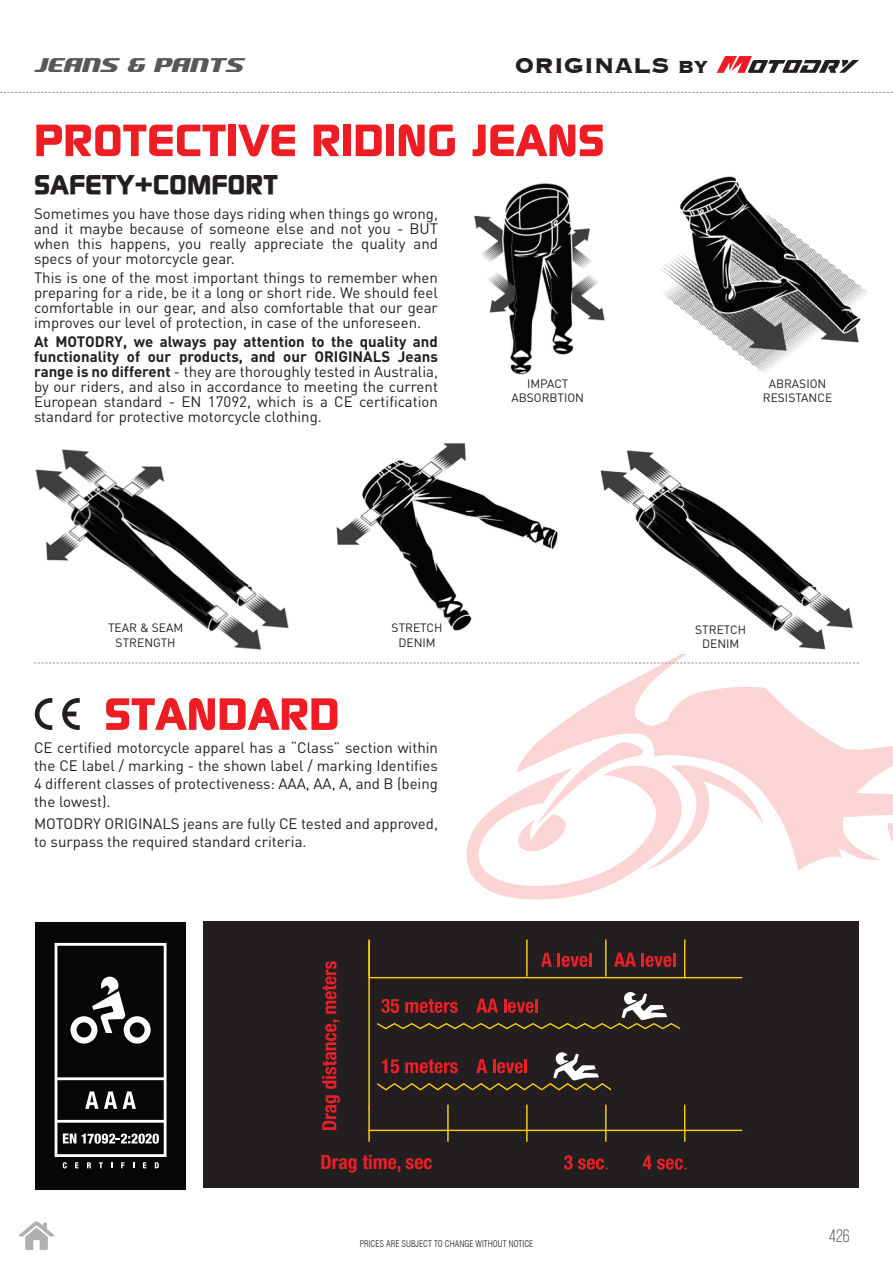
<style>
.page{position:relative;width:893px;height:1263px;background:#fff}
.page>*{position:absolute;margin:0;border:0;box-sizing:border-box;transform-origin:0 0}
.t1{font:700 45px "Continuum";color:#ee1d23;scale:1.14 1}
.t2{font:800 27.6px "Copperplate Gothic BT";color:#231f20}
.t3{font:700 27px "Continuum";color:#231f20;scale:1.14 1}
.t4{font:italic 700 24px "SF Quartzite";color:#57585a}
.t5{font:700 condensed 19.65px "Helvetica Neue LT Pro";color:#ed1f26}
.t6{font:18px "Bebas Neue";color:#57585a}
.t7{font:15px/15px "DINOT";color:#231f20;text-align:justify}
.t8{font:12px/14.4px "DINOT";color:#231f20;text-align:center}
.t9{font:300 condensed 9px "Swiss 721 BT";color:#231f20}
.s1{font-weight:700}
</style>
<div class="page">
<svg style="left:0;top:92px;width:893px;height:1px"></svg>
<svg style="left:717px;top:56px;width:142px;height:17px"></svg>
<img style="left:18px;top:1221px;width:36px;height:29px">
<svg style="left:516px;top:654px;width:377px;height:216px"></svg>
<svg style="left:466px;top:740px;width:297px;height:160px"></svg>
<svg style="left:886px;top:766px;width:7px;height:104px"></svg>
<div style="left:35px;top:922px;width:151px;height:267px;background:#070706"></div>
<div style="left:55px;top:943px;width:112px;height:214px;border:3px solid #fff"></div>
<hr style="left:57px;top:1077px;width:107px;height:3px;background:#fff">
<hr style="left:57px;top:1120px;width:107px;height:3px;background:#fff">
<svg style="left:63px;top:1162px;width:4px;height:6px"></svg>
<svg style="left:75px;top:1162px;width:4px;height:6px"></svg>
<svg style="left:87px;top:1162px;width:4px;height:6px"></svg>
<svg style="left:99px;top:1162px;width:4px;height:6px"></svg>
<svg style="left:121px;top:1162px;width:4px;height:6px"></svg>
<svg style="left:143px;top:1162px;width:3px;height:6px"></svg>
<svg style="left:155px;top:1162px;width:4px;height:6px"></svg>
<svg style="left:63px;top:1133px;width:13px;height:10px"></svg>
<svg style="left:82px;top:1133px;width:77px;height:11px"></svg>
<svg style="left:71px;top:976px;width:80px;height:67px"></svg>
<svg style="left:85px;top:1091px;width:32px;height:18px"></svg>
<svg style="left:123px;top:1091px;width:13px;height:18px"></svg>
<svg style="left:35px;top:698px;width:17px;height:32px"></svg>
<svg style="left:62px;top:698px;width:18px;height:32px"></svg>
<div style="left:203px;top:921px;width:656px;height:267px;background:#231f20"></div>
<hr style="left:368px;top:1108px;width:2px;height:33px;background:#fcd10d">
<hr style="left:368px;top:941px;width:2px;height:166px;background:#fcd10d">
<svg style="left:541px;top:953px;width:11px;height:14px"></svg>
<svg style="left:558px;top:953px;width:30px;height:14px"></svg>
<hr style="left:589px;top:953px;width:3px;height:14px;background:#ed1f26">
<svg style="left:614px;top:953px;width:22px;height:14px"></svg>
<hr style="left:641px;top:953px;width:3px;height:14px;background:#ed1f26">
<svg style="left:646px;top:956px;width:25px;height:11px"></svg>
<hr style="left:673px;top:953px;width:3px;height:14px;background:#ed1f26">
<svg style="left:377px;top:1052px;width:235px;height:39px"></svg>
<svg style="left:377px;top:992px;width:304px;height:38px"></svg>
<hr style="left:369px;top:1130px;width:372px;height:1px;background:#fcd10d">
<svg style="left:322px;top:1095px;width:18px;height:35px"></svg>
<svg style="left:322px;top:1020px;width:17px;height:69px"></svg>
<svg style="left:323px;top:961px;width:14px;height:53px"></svg>
<hr style="left:369px;top:977px;width:372px;height:1px;background:#fcd10d">
<hr style="left:368px;top:940px;width:2px;height:36px;background:#fcd10d">
<hr style="left:447px;top:1105px;width:2px;height:36px;background:#fcd10d">
<hr style="left:526px;top:1105px;width:2px;height:36px;background:#fcd10d">
<hr style="left:605px;top:940px;width:1px;height:36px;background:#fcd10d">
<hr style="left:526px;top:940px;width:2px;height:36px;background:#fcd10d">
<hr style="left:605px;top:1105px;width:1px;height:36px;background:#fcd10d">
<hr style="left:684px;top:1105px;width:1px;height:36px;background:#fcd10d">
<hr style="left:684px;top:940px;width:1px;height:37px;background:#fcd10d">
<svg style="left:564px;top:1155px;width:44px;height:14px"></svg>
<svg style="left:643px;top:1155px;width:44px;height:14px"></svg>
<img style="left:35px;top:449px;width:254px;height:201px">
<img style="left:600px;top:450px;width:253px;height:200px">
<img style="left:474px;top:183px;width:131px;height:192px">
<img style="left:660px;top:176px;width:208px;height:197px">
<img style="left:336px;top:443px;width:222px;height:188px">
<svg style="left:34px;top:663px;width:825px;height:1px"></svg>
<h3 class="t4" style="left:34px;top:54px;width:210px">JEANS &amp; PANTS</h3>
<h2 class="t2" style="left:515px;top:50px;width:194px">ORIGINALS by</h2>
<h1 class="t1" style="left:34px;top:110px;width:502px">PROTECTIVE RIDING JEANS</h1>
<h3 class="t3" style="left:34px;top:167px;width:215px">SAFETY+COMFORT</h3>
<p class="t7" style="left:34px;top:205px;width:405px">Sometimes you have those days riding when things go wrong, and it maybe because of someone else and not you - BUT when this happens, you really appreciate the quality and specs of your motorcycle gear.</p>
<p class="t7" style="left:34px;top:269px;width:405px">This is one of the most important things to remember when preparing for a ride, be it a long or short ride. We should feel comfortable in our gear, and also comfortable that our gear improves our level of protection, in case of the unforeseen.</p>
<p class="t7" style="left:34px;top:334px;width:405px"><span class="s1">At MOTODRY, we always pay attention to the quality and functionality of our products, and our ORIGINALS Jeans range is no different</span> - they are thoroughly tested in Australia, by our riders, and also in accordance to meeting the current European standard - EN 17092, which is a CE certification standard for protective motorcycle clothing.</p>
<p class="t8" style="left:511px;top:376px;width:74px">IMPACT<br>ABSORBTION</p>
<p class="t8" style="left:763px;top:376px;width:71px">ABRASION<br>RESISTANCE</p>
<p class="t8" style="left:108px;top:620px;width:77px">TEAR &amp; SEAM<br>STRENGTH</p>
<p class="t8" style="left:695px;top:622px;width:53px">STRETCH<br>DENIM</p>
<p class="t8" style="left:392px;top:620px;width:53px">STRETCH<br>DENIM</p>
<h1 class="t1" style="left:104px;top:684px;width:208px">STANDARD</h1>
<p class="t7" style="left:34px;top:738px;width:405px;line-height:18px">CE certified motorcycle apparel has a “Class” section within the CE label / marking - the shown label / marking Identifies 4 different classes of protectiveness: AAA, AA, A, and B (being the lowest).</p>
<p class="t7" style="left:34px;top:814px;width:405px;line-height:18px">MOTODRY ORIGINALS jeans are fully CE tested and approved, to surpass the required standard criteria.</p>
<h3 class="t5" style="left:321px;top:1150px;width:113px">Drag time, sec</h3>
<p class="t9" style="left:360px;top:1238px;width:175px">PRICES ARE SUBJECT TO CHANGE WITHOUT NOTICE</p>
<p class="t6" style="left:829px;top:1226px;width:22px">426</p>
</div>
